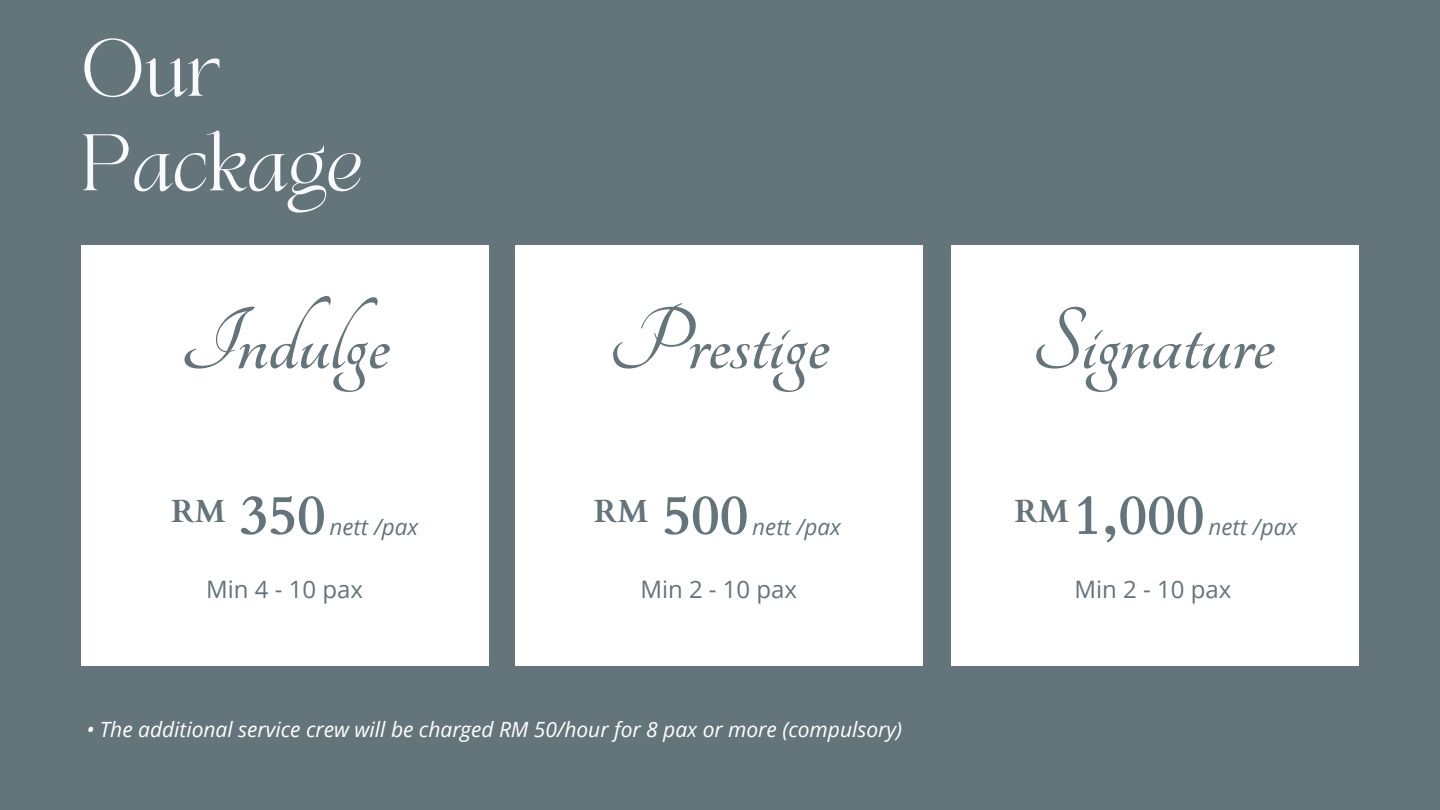
<style>
.page{position:relative;width:1440px;height:810px;background:#63747a}
.page>*{position:absolute;margin:0;border:0;box-sizing:border-box;transform-origin:0 0}
.t1{font:700 96px "Tangerine";color:#63747a}
.t2{font:700 56px "Cardo";color:#63747a}
.t3{font:56px/94.5px "TANAEGEAN";color:#f9fafd}
.t4{font:24px "Open Sans";color:#63747a}
.t5{font:italic 22.5px "Open Sans";color:#63747a}
.t6{font:italic 21px "Open Sans";color:#fff}
</style>
<div class="page">
<div style="left:81px;top:245px;width:407px;height:421px;background:#fff"></div>
<div style="left:515px;top:245px;width:407px;height:421px;background:#fff"></div>
<div style="left:952px;top:245px;width:407px;height:421px;background:#fff"></div>
<h2 class="t3" style="left:81px;top:30px;width:284px">Our<br>Package</h2>
<h1 class="t1" style="left:180px;top:297px;width:212px">Indulge</h1>
<h1 class="t1" style="left:608px;top:297px;width:223px">Prestige</h1>
<h1 class="t1" style="left:1031px;top:297px;width:245px">Signature</h1>
<h2 class="t2" style="left:171px;top:478px;width:156px"><sup>RM</sup> 350</h2>
<p class="t5" style="left:330px;top:511px;width:90px">nett /pax</p>
<h2 class="t2" style="left:594px;top:478px;width:156px"><sup>RM</sup> 500</h2>
<p class="t5" style="left:752px;top:511px;width:90px">nett /pax</p>
<h2 class="t2" style="left:1014px;top:478px;width:192px"><sup>RM</sup>1,000</h2>
<p class="t5" style="left:1208px;top:511px;width:90px">nett /pax</p>
<p class="t4" style="left:206px;top:573px;width:158px">Min 4 - 10 pax</p>
<p class="t4" style="left:640px;top:573px;width:158px">Min 2 - 10 pax</p>
<p class="t4" style="left:1075px;top:573px;width:158px">Min 2 - 10 pax</p>
<p class="t6" style="left:86px;top:714px;width:817px">• The additional service crew will be charged RM 50/hour for 8 pax or more (compulsory)</p>
</div>
